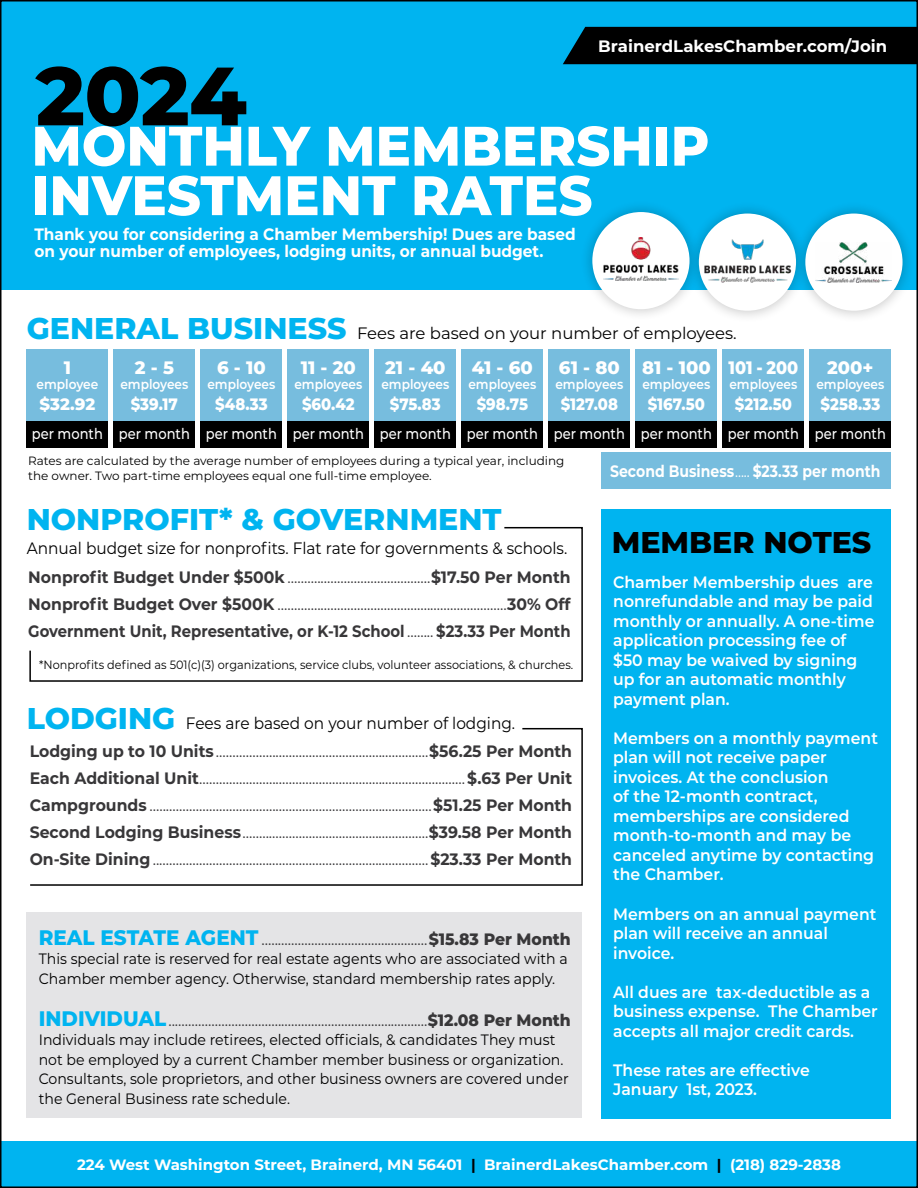
<style>
.page{position:relative;width:918px;height:1188px;background:#fff}
.page>*{position:absolute;margin:0;border:0;box-sizing:border-box;transform-origin:0 0}
.t1{font:800 82.5px "Montserrat";color:#000}
.t2{font:800 55.5px/49.5px "Montserrat";color:#fff;scale:.95 1}
.t3{font:800 30px "Montserrat";color:#00b4f0}
.t4{font:800 30px "Montserrat";color:#000}
.t5{font:800 18px "Montserrat";color:#fff}
.t6{font:800 18px "Montserrat";color:#fff;scale:.9 1}
.t7{font:16.5px/27px "Montserrat";color:#383739;text-align:justify;scale:.95 1}
.t8{font:600 16.5px/19.5px "Montserrat";color:#fff;scale:.95 1}
.t9{font:700 16.5px/16.5px "Montserrat";color:#fff;scale:.93 1}
.t10{font:16.5px "Montserrat";color:#000;scale:.93 1}
.t11{font:800 16.5px "Montserrat";color:#fff;scale:.9 1}
.t12{font:16.5px "Montserrat";color:#000}
.t13{font:700 16.5px "Montserrat";color:#fff;scale:.85 1}
.t14{font:700 16.5px "Montserrat";color:#fff}
.t15{font:700 16.5px "Montserrat";color:#383739;scale:.9 1}
.t16{font:800 16.5px "Montserrat";color:#fff}
.t17{font:15px/19.5px "Montserrat";color:#000;scale:.94 1}
.t18{font:500 15px "Montserrat";color:#fff;scale:.87 1}
.t19{font:700 15px "Montserrat";color:#fff}
.t20{font:600 13.5px "Montserrat";color:#fff;scale:.9 1}
.t21{font:12px/15px "Montserrat";color:#000}
.t22{font:12px "Montserrat";color:#000;scale:.94 1}
.s1{font-weight:800;font-size:30px;color:#00b4f0}
.s2{font-weight:700}
.s3{font-weight:800;font-size:21px;color:#00b4f0}
.s4{font-weight:800}
.s5{font-weight:400}
.s6{color:#000}
</style>
<div class="page">
<div style="left:602px;top:509px;width:289px;height:609px;background:#00b4f0"></div>
<div style="left:27px;top:913px;width:555px;height:205px;background:#e4e4e6"></div>
<div style="left:0;top:0;width:918px;height:289px;background:#00b4f0"></div>
<div style="left:0;top:1142px;width:918px;height:46px;background:#00b4f0"></div>
<div style="left:602px;top:452px;width:289px;height:37px;background:#77bdde"></div>
<svg style="left:29px;top:526px;width:554px;height:156px"></svg>
<svg style="left:30px;top:727px;width:553px;height:159px"></svg>
<div style="left:27px;top:349px;width:81px;height:72px;background:#77bdde"></div>
<div style="left:27px;top:421px;width:81px;height:27px;background:#000"></div>
<div style="left:114px;top:349px;width:81px;height:72px;background:#77bdde"></div>
<div style="left:114px;top:421px;width:81px;height:27px;background:#000"></div>
<div style="left:201px;top:349px;width:81px;height:72px;background:#77bdde"></div>
<div style="left:201px;top:421px;width:81px;height:27px;background:#000"></div>
<div style="left:288px;top:349px;width:81px;height:72px;background:#77bdde"></div>
<div style="left:288px;top:421px;width:81px;height:27px;background:#000"></div>
<div style="left:375px;top:349px;width:81px;height:72px;background:#77bdde"></div>
<div style="left:375px;top:421px;width:81px;height:27px;background:#000"></div>
<div style="left:462px;top:349px;width:81px;height:72px;background:#77bdde"></div>
<div style="left:462px;top:421px;width:81px;height:27px;background:#000"></div>
<div style="left:549px;top:349px;width:81px;height:72px;background:#77bdde"></div>
<div style="left:549px;top:421px;width:81px;height:27px;background:#000"></div>
<div style="left:636px;top:349px;width:81px;height:72px;background:#77bdde"></div>
<div style="left:636px;top:421px;width:81px;height:27px;background:#000"></div>
<div style="left:723px;top:349px;width:81px;height:72px;background:#77bdde"></div>
<div style="left:723px;top:421px;width:81px;height:27px;background:#000"></div>
<div style="left:810px;top:349px;width:81px;height:72px;background:#77bdde"></div>
<div style="left:810px;top:421px;width:81px;height:27px;background:#000"></div>
<div style="left:563px;top:27px;width:352px;height:37px;background:#000"></div>
<div style="left:686px;top:201px;width:122px;height:122px;background:#000;opacity:.25"></div>
<div style="left:699px;top:214px;width:97px;height:97px;background:#fff;border-radius:50%"></div>
<img style="left:702px;top:237px;width:90px;height:47px">
<div style="left:793px;top:201px;width:122px;height:122px;background:#000;opacity:.25"></div>
<div style="left:805px;top:214px;width:98px;height:97px;background:#fff;border-radius:50%"></div>
<img style="left:816px;top:242px;width:75px;height:40px">
<div style="left:580px;top:200px;width:122px;height:122px;background:#000;opacity:.25"></div>
<div style="left:592px;top:212px;width:98px;height:97px;background:#fff;border-radius:50%"></div>
<img style="left:603px;top:237px;width:76px;height:44px">
<p class="t14" style="left:598px;top:38px;width:291px">BrainerdLakesChamber.com/Join</p>
<h1 class="t1" style="left:36px;top:58px;width:213px">2024</h1>
<h2 class="t2" style="left:32px;top:122px;width:715px">MONTHLY MEMBERSHIP<br>INVESTMENT RATES</h2>
<p class="t9" style="left:34px;top:227px;width:583px">Thank you for considering a Chamber Membership! Dues are based on your number of employees, lodging units, or annual budget.</p>
<p class="t12" style="left:27px;top:327px;width:712px"><span class="s1">GENERAL BUSINESS</span> Fees are based on your number of employees.</p>
<p class="t5" style="left:64px;top:359px;width:9px">1</p>
<p class="t20" style="left:36px;top:378px;width:70px">employee</p>
<p class="t16" style="left:40px;top:397px;width:57px">$32.92</p>
<p class="t18" style="left:32px;top:428px;width:83px">per month</p>
<p class="t5" style="left:135px;top:359px;width:41px">2 - 5</p>
<p class="t20" style="left:120px;top:378px;width:77px">employees</p>
<p class="t11" style="left:131px;top:397px;width:54px">$39.17</p>
<p class="t18" style="left:119px;top:428px;width:83px">per month</p>
<p class="t5" style="left:217px;top:359px;width:50px">6 - 10</p>
<p class="t20" style="left:207px;top:378px;width:77px">employees</p>
<p class="t11" style="left:215px;top:397px;width:60px">$48.33</p>
<p class="t18" style="left:206px;top:428px;width:83px">per month</p>
<p class="t5" style="left:301px;top:359px;width:57px">11 - 20</p>
<p class="t20" style="left:294px;top:378px;width:77px">employees</p>
<p class="t11" style="left:302px;top:397px;width:60px">$60.42</p>
<p class="t18" style="left:293px;top:428px;width:83px">per month</p>
<p class="t5" style="left:385px;top:359px;width:62px">21 - 40</p>
<p class="t20" style="left:381px;top:378px;width:77px">employees</p>
<p class="t11" style="left:390px;top:397px;width:58px">$75.83</p>
<p class="t18" style="left:380px;top:428px;width:83px">per month</p>
<p class="t5" style="left:472px;top:359px;width:62px">41 - 60</p>
<p class="t20" style="left:468px;top:378px;width:77px">employees</p>
<p class="t11" style="left:477px;top:397px;width:58px">$98.75</p>
<p class="t18" style="left:467px;top:428px;width:83px">per month</p>
<p class="t5" style="left:559px;top:359px;width:62px">61 - 80</p>
<p class="t20" style="left:555px;top:378px;width:77px">employees</p>
<p class="t11" style="left:561px;top:397px;width:65px">$127.08</p>
<p class="t18" style="left:554px;top:428px;width:83px">per month</p>
<p class="t5" style="left:642px;top:359px;width:70px">81 - 100</p>
<p class="t20" style="left:642px;top:378px;width:77px">employees</p>
<p class="t11" style="left:648px;top:397px;width:65px">$167.50</p>
<p class="t18" style="left:641px;top:428px;width:83px">per month</p>
<p class="t6" style="left:729px;top:359px;width:79px">101 - 200</p>
<p class="t20" style="left:729px;top:378px;width:77px">employees</p>
<p class="t11" style="left:735px;top:397px;width:65px">$212.50</p>
<p class="t18" style="left:728px;top:428px;width:83px">per month</p>
<p class="t5" style="left:827px;top:359px;width:48px">200+</p>
<p class="t20" style="left:816px;top:378px;width:77px">employees</p>
<p class="t11" style="left:821px;top:397px;width:68px">$258.33</p>
<p class="t18" style="left:815px;top:428px;width:83px">per month</p>
<p class="t21" style="left:28px;top:454px;width:538px">Rates are calculated by the average number of employees during a typical year, including the owner. Two part-time employees equal one full-time employee.</p>
<h3 class="t3" style="left:27px;top:505px;width:476px">NONPROFIT* &amp; GOVERNMENT</h3>
<p class="t10" style="left:27px;top:541px;width:583px">Annual budget size for nonprofits. Flat rate for governments &amp; schools.</p>
<p class="t7" style="left:28px;top:565px;width:572px"><span class="s2">Nonprofit Budget Under $500k</span> ...........................................<span class="s2">$17.50 Per Month Nonprofit Budget Over $500K</span> .....................................................................<span class="s2">30% Off Government Unit, Representative, or K-12 School</span></p>
<p class="t15" style="left:436px;top:624px;width:151px">$23.33 Per Month</p>
<p class="t22" style="left:39px;top:660px;width:570px">*Nonprofits defined as 501(c)(3) organizations, service clubs, volunteer associations, &amp; churches.</p>
<p class="t10" style="left:27px;top:717px;width:527px"><span class="s1">LODGING</span> Fees are based on your number of lodging.</p>
<p class="t7" style="left:30px;top:739px;width:572px"><span class="s2">Lodging up to 10 Units</span>................................................................<span class="s2">$56.25 Per Month Each Additional Unit</span>................................................................................<span class="s2">$.63 Per Unit Campgrounds</span> .....................................................................................<span class="s2">$51.25 Per Month Second Lodging Business</span>........................................................<span class="s2">$39.58 Per Month On-Site Dining</span> ...................................................................................<span class="s2">$23.33 Per Month</span></p>
<p class="t7" style="left:39px;top:927px;width:562px"><span class="s3">REAL ESTATE AGENT</span> ..................................................<span class="s4">$15.83 Per Month</span></p>
<p class="t17" style="left:39px;top:950px;width:564px">This special rate is reserved for real estate agents who are associated with a<br>Chamber member agency. Otherwise, standard membership rates apply.</p>
<p class="t7" style="left:39px;top:1008px;width:562px"><span class="s3">INDIVIDUAL</span>..............................................................................<span class="s4">$12.08 Per Month</span></p>
<p class="t17" style="left:39px;top:1031px;width:565px">Individuals may include retirees, elected officials, &amp; candidates They must not be employed by a current Chamber member business or organization.<br>Consultants, sole proprietors, and other business owners are covered under the General Business rate schedule.</p>
<p class="t13" style="left:610px;top:463px;width:320px">Second Business<span class="s5">.....</span> $23.33 per month</p>
<h3 class="t4" style="left:612px;top:528px;width:261px">MEMBER NOTES</h3>
<p class="t8" style="left:613px;top:573px;width:277px">Chamber Membership dues are nonrefundable and may be paid monthly or annually. A one-time application processing fee of $50 may be waived by signing up for an automatic monthly payment plan.</p>
<p class="t8" style="left:613px;top:729px;width:280px">Members on a monthly payment plan will not receive paper invoices. At the conclusion<br>of the 12-month contract, memberships are considered month-to-month and may be canceled anytime by contacting the Chamber.</p>
<p class="t8" style="left:613px;top:905px;width:279px">Members on an annual payment plan will receive an annual invoice.</p>
<p class="t8" style="left:613px;top:983px;width:280px">All dues are tax-deductible as a business expense. The Chamber accepts all major credit cards.</p>
<p class="t8" style="left:613px;top:1061px;width:208px">These rates are effective<br>January 1st, 2023.</p>
<p class="t19" style="left:77px;top:1158px;width:765px">224 West Washington Street, Brainerd, MN 56401 <span class="s6">|</span> BrainerdLakesChamber.com <span class="s6">|</span> (218) 829-2838</p>
</div>
